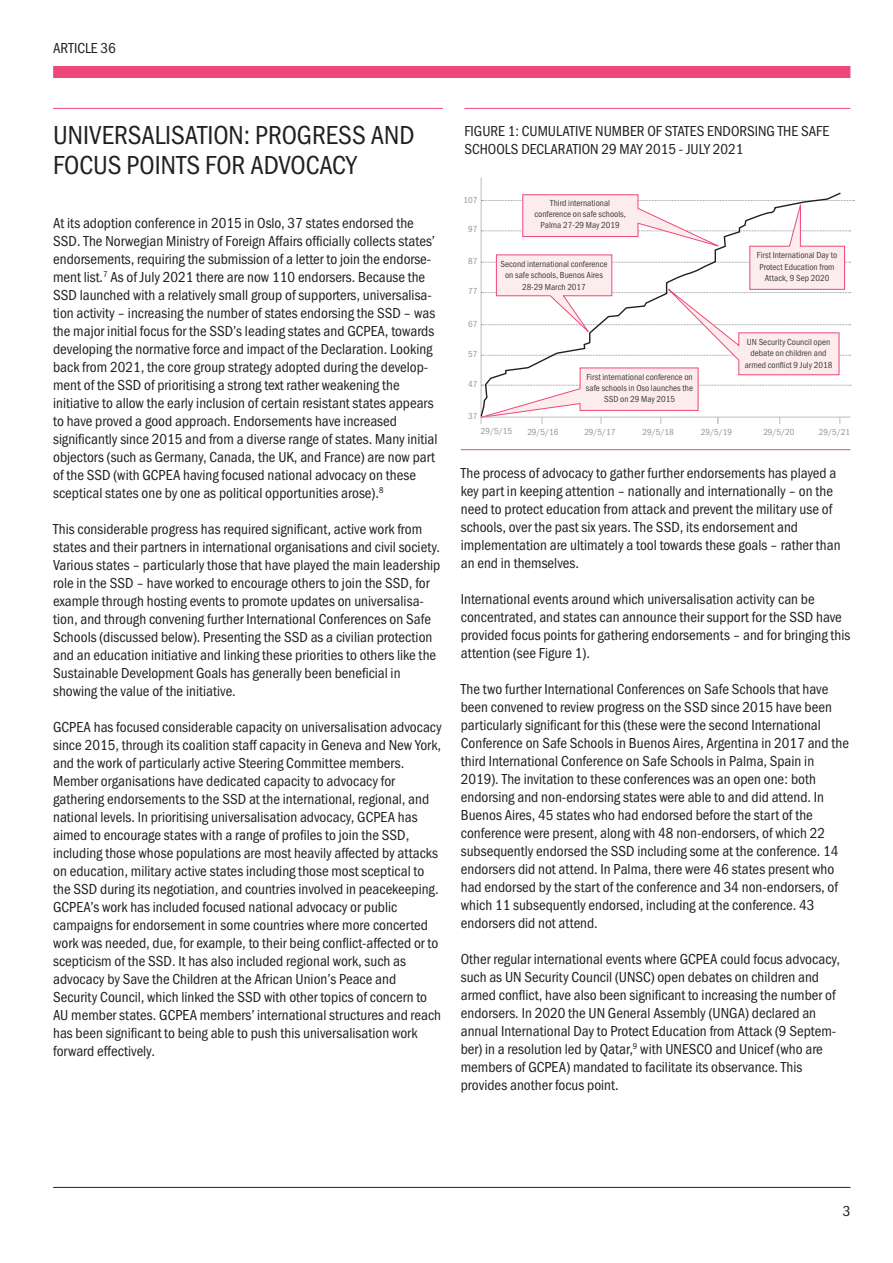
<style>
.page{position:relative;width:893px;height:1263px;background:#fff}
.page>*{position:absolute;margin:0;border:0;box-sizing:border-box;transform-origin:0 0}
._4_body{font:27px/30px "Franklin Gothic URW Cond";color:#231f20}
._4_body-2{font:15px/18px "Franklin Gothic URW Cond";color:#231f20}
._2_subhead2{font:15px/18px "Franklin Gothic URW Cond";color:#231f20}
.key_axis_good{font:9.15px/11.4px "Franklin Gothic URW Cond";color:#3e3e3f;text-align:center}
.key_axis_good-2{font:9.15px "Franklin Gothic URW Cond";color:#939598}
</style>
<div class="page">
<hr style="left:53px;top:1187px;width:797px;height:1px;background:#231f20">
<div style="left:53px;top:66px;width:797px;height:12px;background:#f0477a"></div>
<hr style="left:53px;top:108px;width:390px;height:1px;background:#f0477a">
<hr style="left:464px;top:108px;width:386px;height:1px;background:#f0477a">
<hr style="left:461px;top:449px;width:389px;height:1px;background:#f0477a">
<hr style="left:481px;top:178px;width:1px;height:240px;background:#bcbdc0">
<svg style="left:480px;top:194px;width:374px;height:230px"></svg>
<p class="_4_body-2" style="left:53px;top:38px;width:64px">ARTICLE 36</p>
<p class="_4_body" style="left:53px;top:118px;width:363px">UNIVERSALISATION: PROGRESS AND<br>FOCUS POINTS FOR ADVOCACY</p>
<p class="_4_body-2" style="left:53px;top:213px;width:386px">At its adoption conference in 2015 in Oslo, 37 states endorsed the SSD. The Norwegian Ministry of Foreign Affairs officially collects states’ endorsements, requiring the submission of a letter to join the endorse&shy;ment list.<sup>7</sup> As of July 2021 there are now 110 endorsers. Because the SSD launched with a relatively small group of supporters, universalisa&shy;tion activity – increasing the number of states endorsing the SSD – was the major initial focus for the SSD’s leading states and GCPEA, towards developing the normative force and impact of the Declaration. Looking back from 2021, the core group strategy adopted during the develop&shy;ment of the SSD of prioritising a strong text rather weakening the initiative to allow the early inclusion of certain resistant states appears to have proved a good approach. Endorsements have increased significantly since 2015 and from a diverse range of states. Many initial objectors (such as Germany, Canada, the UK, and France) are now part of the SSD (with GCPEA having focused national advocacy on these sceptical states one by one as political opportunities arose).<sup>8</sup></p>
<p class="_4_body-2" style="left:53px;top:519px;width:389px">This considerable progress has required significant, active work from states and their partners in international organisations and civil society.<br>Various states – particularly those that have played the main leadership role in the SSD – have worked to encourage others to join the SSD, for example through hosting events to promote updates on universalisa&shy;tion, and through convening further International Conferences on Safe Schools (discussed below). Presenting the SSD as a civilian protection and an education initiative and linking these priorities to others like the Sustainable Development Goals has generally been beneficial in showing the value of the initiative.</p>
<p class="_4_body-2" style="left:53px;top:717px;width:390px">GCPEA has focused considerable capacity on universalisation advocacy since 2015, through its coalition staff capacity in Geneva and New York, and the work of particularly active Steering Committee members.<br>Member organisations have dedicated capacity to advocacy for gathering endorsements to the SSD at the international, regional, and national levels. In prioritising universalisation advocacy, GCPEA has aimed to encourage states with a range of profiles to join the SSD, including those whose populations are most heavily affected by attacks on education, military active states including those most sceptical to the SSD during its negotiation, and countries involved in peacekeeping.<br>GCPEA’s work has included focused national advocacy or public campaigns for endorsement in some countries where more concerted work was needed, due, for example, to their being conflict-affected or to scepticism of the SSD. It has also included regional work, such as advocacy by Save the Children at the African Union’s Peace and Security Council, which linked the SSD with other topics of concern to AU member states. GCPEA members’ international structures and reach has been significant to being able to push this universalisation work forward effectively.</p>
<p class="_2_subhead2" style="left:464px;top:121px;width:366px">FIGURE 1: CUMULATIVE NUMBER OF STATES ENDORSING THE SAFE<br>SCHOOLS DECLARATION 29 MAY 2015 - JULY 2021</p>
<p class="key_axis_good-2" style="left:464px;top:193px;width:15px">107</p>
<p class="key_axis_good-2" style="left:468px;top:222px;width:11px">97</p>
<p class="key_axis_good-2" style="left:468px;top:254px;width:11px">87</p>
<p class="key_axis_good-2" style="left:468px;top:284px;width:11px">77</p>
<p class="key_axis_good-2" style="left:468px;top:317px;width:11px">67</p>
<p class="key_axis_good-2" style="left:468px;top:348px;width:11px">57</p>
<p class="key_axis_good-2" style="left:468px;top:377px;width:11px">47</p>
<p class="key_axis_good-2" style="left:468px;top:409px;width:11px">37</p>
<p class="key_axis_good" style="left:534px;top:196px;width:93px">Third international conference on safe schools,<br>Palma 27-29 May 2019</p>
<p class="key_axis_good" style="left:500px;top:257px;width:109px">Second international conference on safe schools, Buenos Aires<br>28-29 March 2017</p>
<p class="key_axis_good" style="left:586px;top:370px;width:109px">First international conference on safe schools in Oso launches the<br>SSD on 29 May 2015</p>
<p class="key_axis_good" style="left:757px;top:249px;width:82px">First International Day to<br>Protect Education from<br>Attack, 9 Sep 2020</p>
<p class="key_axis_good" style="left:745px;top:335px;width:89px">UN Security Council open debate on children and armed conflict 9 July 2018</p>
<p class="key_axis_good-2" style="left:481px;top:424px;width:33px">29/5/15</p>
<p class="key_axis_good-2" style="left:819px;top:425px;width:33px">29/5/21</p>
<p class="key_axis_good-2" style="left:527px;top:425px;width:33px">29/5/16</p>
<p class="key_axis_good-2" style="left:584px;top:425px;width:33px">29/5/17</p>
<p class="key_axis_good-2" style="left:643px;top:425px;width:33px">29/5/18</p>
<p class="key_axis_good-2" style="left:701px;top:425px;width:33px">29/5/19</p>
<p class="key_axis_good-2" style="left:763px;top:425px;width:33px">29/5/20</p>
<p class="_4_body-2" style="left:461px;top:463px;width:381px">The process of advocacy to gather further endorsements has played a key part in keeping attention – nationally and internationally – on the need to protect education from attack and prevent the military use of schools, over the past six years. The SSD, its endorsement and implementation are ultimately a tool towards these goals – rather than an end in themselves.</p>
<p class="_4_body-2" style="left:461px;top:589px;width:391px">International events around which universalisation activity can be concentrated, and states can announce their support for the SSD have provided focus points for gathering endorsements – and for bringing this attention (see Figure 1).</p>
<p class="_4_body-2" style="left:461px;top:679px;width:390px">The two further International Conferences on Safe Schools that have been convened to review progress on the SSD since 2015 have been particularly significant for this (these were the second International Conference on Safe Schools in Buenos Aires, Argentina in 2017 and the third International Conference on Safe Schools in Palma, Spain in 2019). The invitation to these conferences was an open one: both endorsing and non-endorsing states were able to and did attend. In Buenos Aires, 45 states who had endorsed before the start of the conference were present, along with 48 non-endorsers, of which 22 subsequently endorsed the SSD including some at the conference. 14 endorsers did not attend. In Palma, there were 46 states present who had endorsed by the start of the conference and 34 non-endorsers, of which 11 subsequently endorsed, including at the conference. 43 endorsers did not attend.</p>
<p class="_4_body-2" style="left:461px;top:949px;width:381px">Other regular international events where GCPEA could focus advocacy, such as UN Security Council (UNSC) open debates on children and armed conflict, have also been significant to increasing the number of endorsers. In 2020 the UN General Assembly (UNGA) declared an annual International Day to Protect Education from Attack (9 Septem&shy;ber) in a resolution led by Qatar,<sup>9</sup> with UNESCO and Unicef (who are members of GCPEA) mandated to facilitate its observance. This provides another focus point.</p>
<p class="_4_body-2" style="left:843px;top:1201px;width:9px">3</p>
</div>
